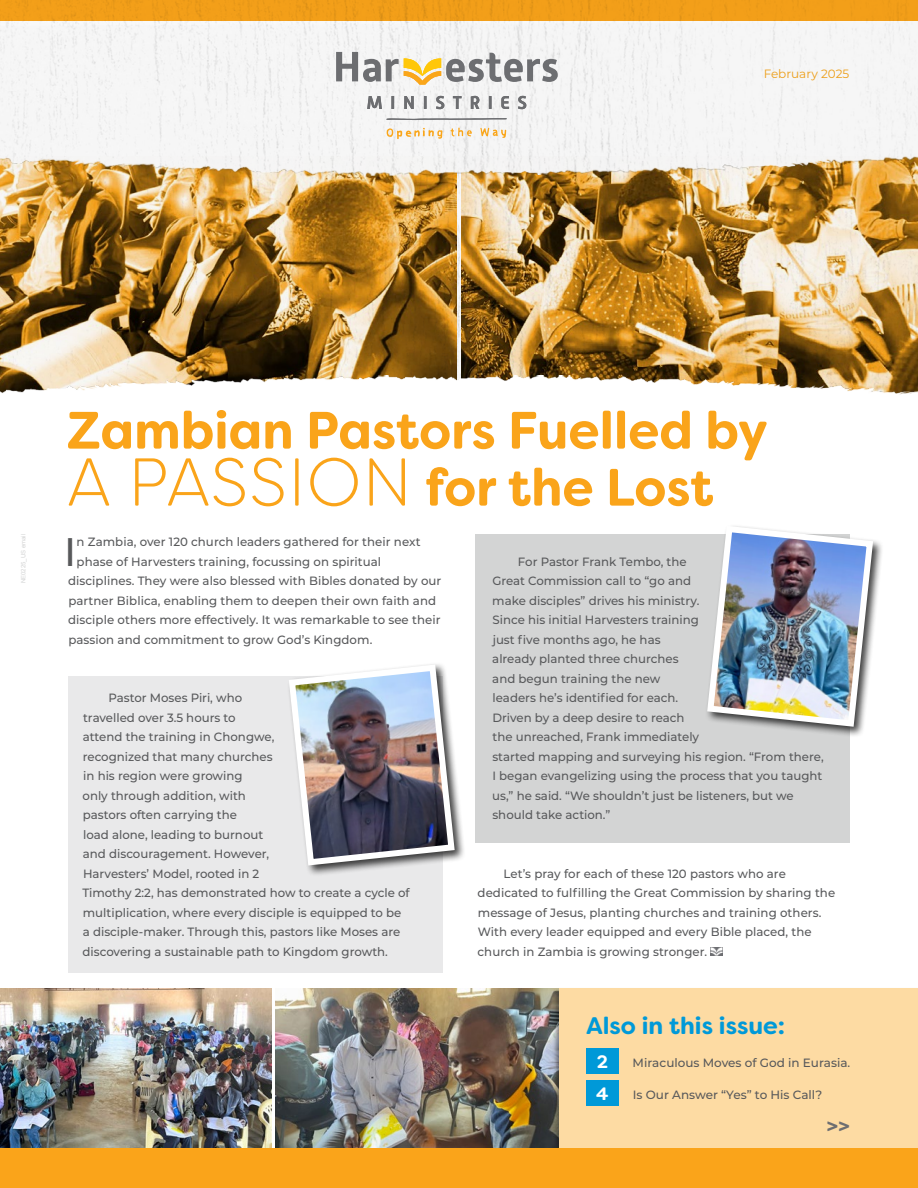
<style>
.page{position:relative;width:918px;height:1188px;background:#fff}
.page>*{position:absolute;margin:0;border:0;box-sizing:border-box;transform-origin:0 0}
.t1{font:700 52.5px "Filson Soft";color:#faa41a}
.DROP_CAP_grid{font:500 39.9px "Montserrat";color:#58595b}
.t2{font:700 24px "Filson Soft";color:#0099d8}
.t3{font:700 19.5px "Filson Soft";color:#6d6e71}
.index_numbering{font:700 18px "Filson Soft";color:#fff}
.body_copy_fixed_to_grid{font:500 12px/19.5px "Montserrat";color:#58595b}
.DROP_CAP_grid-2{font:500 12px "Montserrat";letter-spacing:.005em;color:#58595b}
.t4{font:12px "Montserrat";color:#ed9e18}
.body_copy{font:6px "Arial";color:#d3d4d4}
.s1{font-weight:300;font-size:67.5px}
</style>
<div class="page">
<img style="left:0;top:988px;width:271px;height:161px">
<img style="left:276px;top:988px;width:276px;height:161px">
<div style="left:552px;top:987px;width:366px;height:174px;background:#000;opacity:.39"></div>
<div style="left:560px;top:988px;width:358px;height:165px;background:#fddba3"></div>
<div style="left:586px;top:1048px;width:33px;height:26px;background:#0099d8"></div>
<div style="left:586px;top:1080px;width:33px;height:26px;background:#0099d8"></div>
<svg style="left:710px;top:947px;width:12px;height:9px"></svg>
<div style="left:68px;top:676px;width:374px;height:296px;background:#e9e9ea"></div>
<div style="left:286px;top:662px;width:180px;height:215px;background:#000;opacity:.75"></div>
<img style="left:286px;top:662px;width:172px;height:207px">
<div style="left:476px;top:534px;width:374px;height:309px;background:#d3d4d4"></div>
<div style="left:705px;top:523px;width:179px;height:215px;background:#000;opacity:.75"></div>
<img style="left:705px;top:523px;width:171px;height:207px">
<img style="left:0;top:0;width:918px;height:375px">
<img style="left:0;top:375px;width:918px;height:20px">
<svg style="left:480px;top:128px;width:26px;height:10px"></svg>
<svg style="left:450px;top:128px;width:22px;height:9px"></svg>
<svg style="left:387px;top:128px;width:56px;height:11px"></svg>
<svg style="left:336px;top:52px;width:222px;height:33px"></svg>
<svg style="left:367px;top:96px;width:15px;height:13px"></svg>
<svg style="left:391px;top:96px;width:3px;height:13px"></svg>
<svg style="left:404px;top:96px;width:10px;height:13px"></svg>
<svg style="left:424px;top:96px;width:3px;height:13px"></svg>
<svg style="left:436px;top:96px;width:8px;height:13px"></svg>
<svg style="left:453px;top:96px;width:9px;height:13px"></svg>
<svg style="left:471px;top:96px;width:8px;height:13px"></svg>
<svg style="left:489px;top:96px;width:3px;height:13px"></svg>
<svg style="left:501px;top:96px;width:8px;height:13px"></svg>
<svg style="left:518px;top:96px;width:8px;height:13px"></svg>
<svg style="left:386px;top:118px;width:121px;height:2px"></svg>
<div style="left:0;top:1149px;width:918px;height:39px;background:#faa41a"></div>
<p class="t4" style="left:764px;top:66px;width:87px">February 2025</p>
<p class="t1" style="left:67px;top:396px;width:703px">Zambian Pastors Fuelled by</p>
<p class="t1" style="left:67px;top:453px;width:648px"><span class="s1">A PASSION</span> for the Lost</p>
<p class="body_copy" style="left:20px;top:583px;width:51px;rotate:-90deg">NE0225_US email</p>
<p class="DROP_CAP_grid" style="left:64px;top:523px;width:14px">I</p>
<p class="DROP_CAP_grid-2" style="left:77px;top:533px;width:345px">n Zambia, over 120 church leaders gathered for their next</p>
<p class="DROP_CAP_grid-2" style="left:77px;top:553px;width:306px">phase of Harvesters training, focussing on spiritual</p>
<p class="DROP_CAP_grid-2" style="left:68px;top:572px;width:375px">disciplines. They were also blessed with Bibles donated by our</p>
<p class="DROP_CAP_grid-2" style="left:68px;top:592px;width:369px">partner Biblica, enabling them to deepen their own faith and</p>
<p class="DROP_CAP_grid-2" style="left:68px;top:611px;width:374px">disciple others more effectively. It was remarkable to see their</p>
<p class="DROP_CAP_grid-2" style="left:68px;top:631px;width:305px">passion and commitment to grow God’s Kingdom.</p>
<p class="body_copy_fixed_to_grid" style="left:82px;top:688px;width:329px;text-indent:26px">Pastor Moses Piri, who<br>travelled over 3.5 hours to<br>attend the training in Chongwe,<br>recognized that many churches<br>in his region were growing<br>only through addition, with<br>pastors often carrying the<br>load alone, leading to burnout<br>and discouragement. However,<br>Harvesters’ Model, rooted in 2<br>Timothy 2:2, has demonstrated how to create a cycle of multiplication, where every disciple is equipped to be a disciple-maker. Through this, pastors like Moses are discovering a sustainable path to Kingdom growth.</p>
<p class="body_copy_fixed_to_grid" style="left:492px;top:551px;width:333px;text-indent:26px">For Pastor Frank Tembo, the<br>Great Commission call to “go and<br>make disciples” drives his ministry.<br>Since his initial Harvesters training<br>just five months ago, he has<br>already planted three churches<br>and begun training the new<br>leaders he’s identified for each.<br>Driven by a deep desire to reach<br>the unreached, Frank immediately<br>started mapping and surveying his region. “From there, I began evangelizing using the process that you taught us,” he said. “We shouldn’t just be listeners, but we should take action.”</p>
<p class="body_copy_fixed_to_grid" style="left:478px;top:863px;width:359px;text-indent:26px">Let’s pray for each of these 120 pastors who are dedicated to fulfilling the Great Commission by sharing the message of Jesus, planting churches and training others.<br>With every leader equipped and every Bible placed, the church in Zambia is growing stronger.</p>
<p class="t2" style="left:586px;top:1010px;width:201px">Also in this issue:</p>
<p class="index_numbering" style="left:597px;top:1050px;width:13px">2</p>
<p class="body_copy_fixed_to_grid" style="left:633px;top:1052px;width:219px">Miraculous Moves of God in Eurasia.</p>
<p class="index_numbering" style="left:596px;top:1082px;width:14px">4</p>
<p class="t3" style="left:827px;top:1113px;width:25px">&gt;&gt;</p>
<p class="body_copy_fixed_to_grid" style="left:633px;top:1085px;width:191px">Is Our Answer “Yes” to His Call?</p>
</div>
